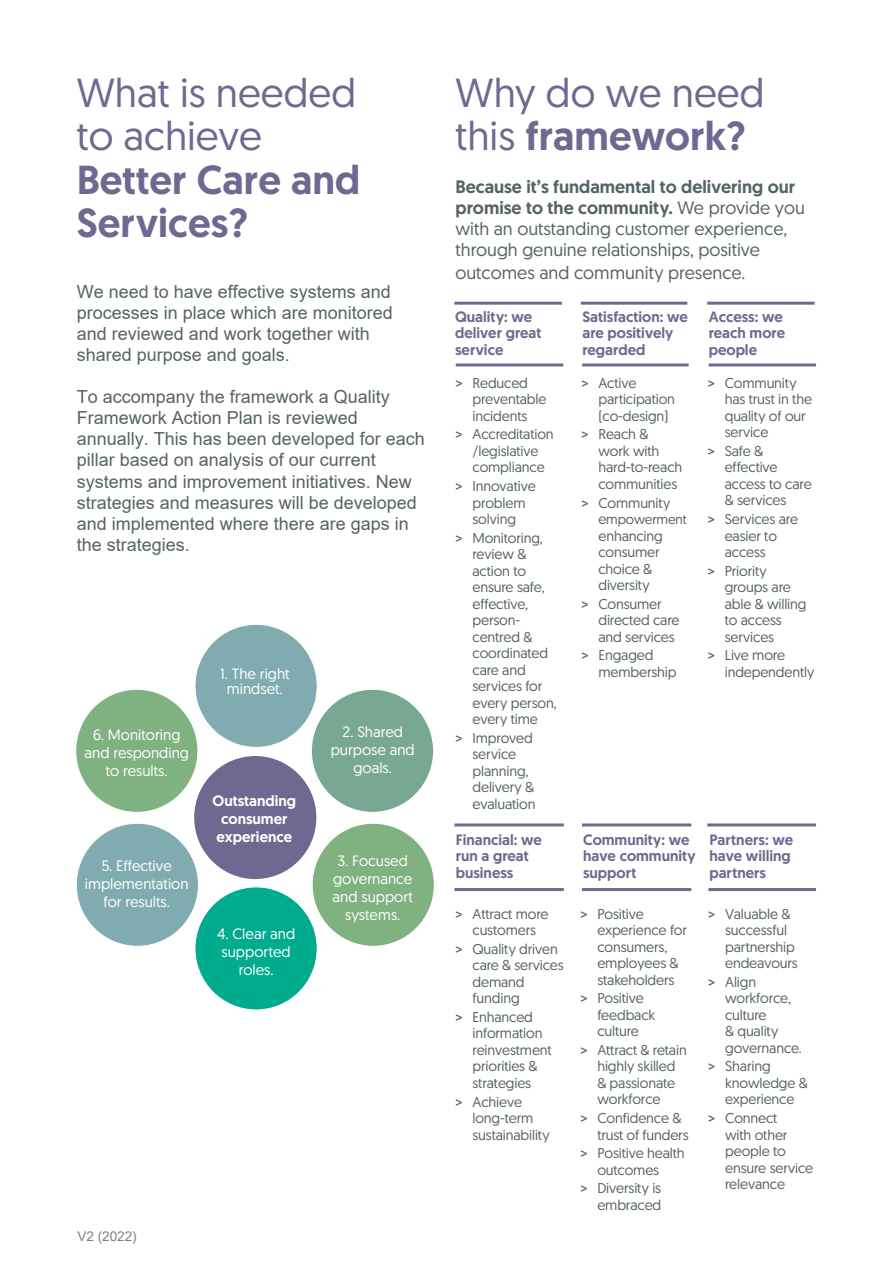
<style>
.page{position:relative;width:893px;height:1263px;background:#fff}
.page>*{position:absolute;margin:0;border:0;box-sizing:border-box;transform-origin:0 0}
.t1{font:40.5px/43.5px "Geomanist";color:#716891}
.t2{font:500 40.5px/43.5px "Geomanist";color:#716891}
.t3{font:18px/21.1px "Arial";color:#566366}
.t4{font:18px/21.5px "Geomanist";color:#566366}
.t5{font:500 15px/16.5px "Geomanist";color:#716891}
.t6{font:15px/18px "Geomanist";color:#fff;text-align:center}
.t7{font:500 15px/18px "Geomanist";color:#fff;text-align:center}
.t8{font:14.25px/16.5px "Geomanist";letter-spacing:-.01em;color:#566366}
.t9{font:13.5px "Geomanist";letter-spacing:-.01em;color:#566366}
.t10{font:13.5px "Arial";color:#808080}
.s1{font-weight:500}
.s2{font-style:inherit}
.s3{font-size:14.25px}
</style>
<div class="page">
<div style="left:195px;top:624px;width:122px;height:123px;background:#80acb1;border-radius:50%"></div>
<div style="left:312px;top:823px;width:122px;height:123px;background:#80b281;border-radius:50%"></div>
<div style="left:194px;top:756px;width:122px;height:123px;background:#716891;border-radius:50%"></div>
<div style="left:76px;top:823px;width:122px;height:123px;background:#80acb1;border-radius:50%"></div>
<div style="left:195px;top:887px;width:122px;height:123px;background:#00ab8e;border-radius:50%"></div>
<div style="left:311px;top:689px;width:123px;height:123px;background:#78a893;border-radius:50%"></div>
<div style="left:76px;top:689px;width:122px;height:123px;background:#80b281;border-radius:50%"></div>
<hr style="left:456px;top:363px;width:107px;height:3px;background:#716891">
<hr style="left:582px;top:363px;width:107px;height:3px;background:#716891">
<hr style="left:709px;top:363px;width:107px;height:3px;background:#716891">
<hr style="left:454px;top:823px;width:110px;height:3px;background:#716891">
<hr style="left:582px;top:823px;width:109px;height:3px;background:#716891">
<hr style="left:707px;top:823px;width:109px;height:3px;background:#716891">
<hr style="left:454px;top:302px;width:108px;height:3px;background:#716891">
<hr style="left:581px;top:302px;width:106px;height:3px;background:#716891">
<hr style="left:707px;top:302px;width:108px;height:3px;background:#716891">
<hr style="left:454px;top:888px;width:110px;height:3px;background:#716891">
<hr style="left:582px;top:888px;width:109px;height:3px;background:#716891">
<hr style="left:708px;top:888px;width:108px;height:3px;background:#716891">
<h1 class="t1" style="left:77px;top:69px;width:281px">What is needed to achieve</h1>
<h1 class="t2" style="left:77px;top:157px;width:285px">Better Care and<br>Services?</h1>
<p class="t3" style="left:77px;top:281px;width:318px">We need to have effective systems and processes in place which are monitored and reviewed and work together with shared purpose and goals.</p>
<p class="t3" style="left:77px;top:386px;width:350px">To accompany the framework a Quality Framework Action Plan is reviewed annually. This has been developed for each pillar based on analysis of our current systems and improvement initiatives. New strategies and measures will be developed and implemented where there are gaps in the strategies.</p>
<p class="t6" style="left:85px;top:725px;width:106px">6. Monitoring and responding to results.</p>
<p class="t6" style="left:85px;top:856px;width:105px">5. Effective implementation for results.</p>
<p class="t6" style="left:220px;top:665px;width:71px;line-height:15.6px">1. The right mindset.</p>
<p class="t7" style="left:213px;top:791px;width:85px">Outstanding consumer experience</p>
<p class="t6" style="left:217px;top:924px;width:80px">4. Clear and supported roles.</p>
<p class="t6" style="left:331px;top:722px;width:86px">2. Shared purpose and goals.</p>
<p class="t6" style="left:333px;top:851px;width:82px">3. Focused governance and support systems.</p>
<p class="t10" style="left:77px;top:1227px;width:61px">V2 (2022)</p>
<h1 class="t1" style="left:455px;top:70px;width:311px">Why do we need this <span class="s1">framework?</span></h1>
<p class="t4" style="left:455px;top:176px;width:351px"><span class="s1">Because it’s fundamental to delivering our promise to the community.</span> We provide you with an outstanding customer experience, through genuine relationships, positive outcomes and community presence.</p>
<p class="t5" style="left:455px;top:308px;width:88px">Quality: we deliver great service</p>
<p class="t5" style="left:582px;top:308px;width:107px">Satisfaction: we are positively regarded</p>
<p class="t5" style="left:709px;top:308px;width:78px">Access: we reach more people</p>
<p class="t8" style="left:472px;top:374px;width:75px;text-indent:-17px"><span class="s2">&gt;</span> Reduced preventable incidents</p>
<p class="t8" style="left:455px;top:426px;width:100px;text-align:center"><span class="s2">&gt;</span> Accreditation /legislative compliance</p>
<p class="t8" style="left:455px;top:477px;width:82px;text-align:center"><span class="s2">&gt;</span> Innovative problem solving</p>
<p class="t8" style="left:472px;top:529px;width:86px;text-indent:-17px"><span class="s2">&gt;</span> Monitoring, review &amp; action to ensure safe, effective, person&shy;centred &amp; coordinated care and services for every person, every time</p>
<p class="t8" style="left:472px;top:729px;width:64px;text-indent:-17px"><span class="s2">&gt;</span> Improved service planning, delivery &amp; evaluation</p>
<p class="t8" style="left:598px;top:374px;width:78px;text-indent:-17px"><span class="s2">&gt;</span> Active participation (co-design)</p>
<p class="t8" style="left:598px;top:426px;width:85px;text-indent:-17px"><span class="s2">&gt;</span> Reach &amp; work with hard-to-reach communities</p>
<p class="t8" style="left:581px;top:494px;width:90px"><span class="s2">&gt;</span> Community</p>
<p class="t9" style="left:598px;top:511px;width:90px"><span class="s3">e</span>mpowerment</p>
<p class="t8" style="left:598px;top:527px;width:66px">enhancing consumer choice &amp; diversity</p>
<p class="t8" style="left:598px;top:595px;width:83px;text-indent:-17px"><span class="s2">&gt;</span> Consumer directed care and services</p>
<p class="t8" style="left:598px;top:647px;width:80px;text-indent:-17px"><span class="s2">&gt;</span> Engaged membership</p>
<p class="t8" style="left:725px;top:374px;width:89px;text-indent:-17px"><span class="s2">&gt;</span> Community has trust in the quality of our service</p>
<p class="t8" style="left:725px;top:442px;width:88px;text-indent:-17px"><span class="s2">&gt;</span> Safe &amp; effective access to care &amp; services</p>
<p class="t8" style="left:725px;top:510px;width:75px;text-indent:-17px"><span class="s2">&gt;</span> Services are easier to access</p>
<p class="t8" style="left:725px;top:562px;width:83px;text-indent:-17px"><span class="s2">&gt;</span> Priority groups are able &amp; willing to access services</p>
<p class="t8" style="left:725px;top:647px;width:91px;text-indent:-17px"><span class="s2">&gt;</span> Live more independently</p>
<p class="t5" style="left:456px;top:831px;width:88px">Financial: we run a great business</p>
<p class="t5" style="left:583px;top:831px;width:114px">Community: we have community support</p>
<p class="t5" style="left:709px;top:831px;width:85px">Partners: we have willing partners</p>
<p class="t8" style="left:455px;top:905px;width:95px;text-align:center"><span class="s2">&gt;</span> Attract more customers</p>
<p class="t8" style="left:472px;top:940px;width:93px;text-indent:-17px"><span class="s2">&gt;</span> Quality driven care &amp; services demand funding</p>
<p class="t8" style="left:472px;top:1008px;width:81px;text-indent:-17px"><span class="s2">&gt;</span> Enhanced information reinvestment priorities &amp; strategies</p>
<p class="t8" style="left:472px;top:1093px;width:79px;text-indent:-17px"><span class="s2">&gt;</span> Achieve long-term sustainability</p>
<p class="t8" style="left:597px;top:905px;width:91px;text-indent:-17px"><span class="s2">&gt;</span> Positive experience for consumers, employees &amp; stakeholders</p>
<p class="t8" style="left:597px;top:989px;width:59px;text-indent:-17px"><span class="s2">&gt;</span> Positive feedback culture</p>
<p class="t8" style="left:597px;top:1041px;width:91px;text-indent:-17px"><span class="s2">&gt;</span> Attract &amp; retain highly skilled &amp; passionate workforce</p>
<p class="t8" style="left:597px;top:1109px;width:93px;text-indent:-17px"><span class="s2">&gt;</span> Confidence &amp; trust of funders</p>
<p class="t8" style="left:580px;top:1144px;width:106px;text-align:center"><span class="s2">&gt;</span> Positive health outcomes</p>
<p class="t8" style="left:580px;top:1179px;width:82px;text-align:right"><span class="s2">&gt;</span> Diversity is embraced</p>
<p class="t8" style="left:725px;top:905px;width:74px;text-indent:-17px"><span class="s2">&gt;</span> Valuable &amp; successful partnership endeavours</p>
<p class="t8" style="left:725px;top:973px;width:78px;text-indent:-17px"><span class="s2">&gt;</span> Align workforce, culture<br>&amp; quality governance.</p>
<p class="t8" style="left:725px;top:1058px;width:84px;text-indent:-17px"><span class="s2">&gt;</span> Sharing knowledge &amp; experience</p>
<p class="t8" style="left:725px;top:1109px;width:90px;text-indent:-17px"><span class="s2">&gt;</span> Connect<br>with other people to ensure service relevance</p>
</div>
